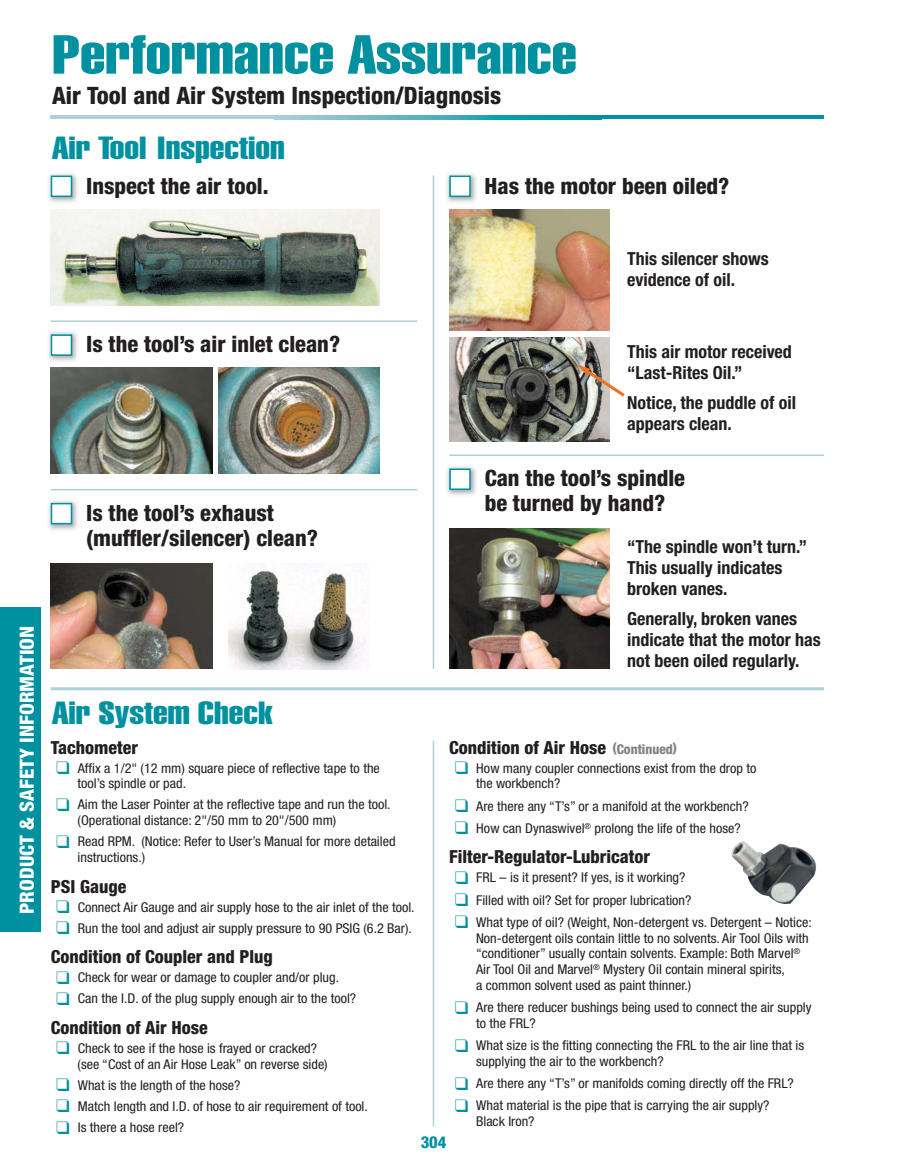
<style>
.page{position:relative;width:905px;height:1175px;background:#fff}
.page>*{position:absolute;margin:0;border:0;box-sizing:border-box;transform-origin:0 0}
.t1{font:54px "Helvetica Extra Compressed";color:#0091a1;scale:1.4 1}
.t2{font:31.5px "Helvetica Extra Compressed";color:#0091a1;scale:1.4 1}
.t3{font:800 condensed 24px "Helvetica Neue";color:#231f20}
.t4{font:800 condensed 22.5px/24.8px "Helvetica Neue";color:#231f20}
.t5{font:800 condensed 19.5px "Helvetica Neue";color:#fff;scale:1.05 1}
.t6{font:700 condensed 18px/21px "Helvetica Neue";color:#231f20}
.t7{font:800 condensed 18px "Helvetica Neue";color:#231f20}
.t8{font:800 condensed 16.5px "Helvetica Neue";color:#0091a1}
.t9{font:condensed 13.5px/15.8px "Helvetica Neue";color:#231f20;scale:1.05 1}
.s1{color:#0091a1}
.s2{font-size:13.5px;color:#808285}
</style>
<div class="page">
<img style="left:48px;top:173px;width:29px;height:29px">
<div style="left:52px;top:177px;width:19px;height:18px;background:#fff"></div>
<div style="left:51px;top:176px;width:21px;height:21px;border:2px solid #0091a1"></div>
<img style="left:447px;top:173px;width:29px;height:29px">
<div style="left:451px;top:177px;width:18px;height:18px;background:#fff"></div>
<div style="left:449px;top:176px;width:21px;height:21px;border:2px solid #0091a1"></div>
<img style="left:48px;top:332px;width:29px;height:29px">
<div style="left:52px;top:336px;width:19px;height:18px;background:#fff"></div>
<div style="left:51px;top:334px;width:21px;height:22px;border:2px solid #0091a1"></div>
<img style="left:447px;top:466px;width:29px;height:29px">
<div style="left:451px;top:470px;width:18px;height:18px;background:#fff"></div>
<div style="left:449px;top:468px;width:21px;height:22px;border:2px solid #0091a1"></div>
<img style="left:48px;top:501px;width:29px;height:29px">
<div style="left:52px;top:504px;width:19px;height:19px;background:#fff"></div>
<div style="left:51px;top:503px;width:21px;height:21px;border:2px solid #0091a1"></div>
<div style="left:0;top:608px;width:40px;height:324px;background:#0091a1"></div>
<hr style="left:51px;top:116px;width:773px;height:3px;background:#acd1d9">
<hr style="left:581px;top:116px;width:243px;height:3px;background:#0091a1">
<svg style="left:295px;top:116px;width:286px;height:3px"></svg>
<img style="left:51px;top:209px;width:328px;height:96px">
<hr style="left:449px;top:454px;width:375px;height:2px;background:#acd1d9">
<hr style="left:51px;top:489px;width:366px;height:1px;background:#acd1d9">
<hr style="left:51px;top:320px;width:366px;height:2px;background:#acd1d9">
<hr style="left:432px;top:175px;width:2px;height:494px;background:#acd1d9">
<hr style="left:432px;top:740px;width:2px;height:386px;background:#acd1d9">
<img style="left:51px;top:368px;width:161px;height:105px">
<img style="left:218px;top:368px;width:161px;height:105px">
<img style="left:51px;top:563px;width:161px;height:106px">
<img style="left:228px;top:570px;width:138px;height:99px">
<img style="left:449px;top:209px;width:161px;height:122px">
<img style="left:449px;top:337px;width:161px;height:104px">
<img style="left:449px;top:529px;width:161px;height:140px">
<svg style="left:577px;top:364px;width:48px;height:35px"></svg>
<img style="left:731px;top:841px;width:86px;height:63px">
<hr style="left:51px;top:687px;width:773px;height:3px;background:#acd1d9">
<h1 class="t1" style="left:52px;top:35px;width:376px">Performance Assurance</h1>
<h3 class="t3" style="left:52px;top:87px;width:450px">Air Tool and Air System Inspection/Diagnosis</h3>
<h2 class="t2" style="left:52px;top:136px;width:168px">Air Tool Inspection</h2>
<h3 class="t4" style="left:86px;top:175px;width:184px">Inspect the air tool.</h3>
<h3 class="t4" style="left:484px;top:175px;width:246px">Has the motor been oiled?</h3>
<h3 class="t6" style="left:627px;top:249px;width:143px">This silencer shows evidence of oil.</h3>
<h3 class="t5" style="left:20px;top:914px;width:276px;rotate:-90deg">PRODUCT &amp; SAFETY INFORMATION</h3>
<h3 class="t4" style="left:86px;top:334px;width:255px">Is the tool’s air inlet clean?</h3>
<h3 class="t4" style="left:86px;top:502px;width:233px">Is the tool’s exhaust (muffler/silencer) clean?</h3>
<h2 class="t2" style="left:52px;top:702px;width:159px">Air System Check</h2>
<h3 class="t7" style="left:51px;top:740px;width:89px">Tachometer</h3>
<p class="t9" style="left:78px;top:761px;width:289px;text-indent:-21px"><span class="s1">❑</span> Affix a 1/2" (12 mm) square piece of reflective tape to the tool’s spindle or pad.</p>
<p class="t9" style="left:78px;top:798px;width:299px;text-indent:-21px"><span class="s1">❑</span> Aim the Laser Pointer at the reflective tape and run the tool. (Operational distance: 2"/50 mm to 20"/500 mm)</p>
<p class="t9" style="left:78px;top:835px;width:304px;text-indent:-21px"><span class="s1">❑</span> Read RPM. (Notice: Refer to User’s Manual for more detailed instructions.)</p>
<h3 class="t7" style="left:51px;top:879px;width:77px">PSI Gauge</h3>
<p class="t9" style="left:56px;top:900px;width:343px"><span class="s1">❑</span> Connect Air Gauge and air supply hose to the air inlet of the tool.</p>
<p class="t9" style="left:56px;top:921px;width:340px"><span class="s1">❑</span> Run the tool and adjust air supply pressure to 90 PSIG (6.2 Bar).</p>
<h3 class="t7" style="left:51px;top:950px;width:223px">Condition of Coupler and Plug</h3>
<p class="t9" style="left:56px;top:970px;width:271px"><span class="s1">❑</span> Check for wear or damage to coupler and/or plug.</p>
<p class="t9" style="left:56px;top:991px;width:287px"><span class="s1">❑</span> Can the I.D. of the plug supply enough air to the tool?</p>
<h3 class="t7" style="left:51px;top:1021px;width:158px">Condition of Air Hose</h3>
<p class="t9" style="left:78px;top:1041px;width:240px;text-indent:-21px"><span class="s1">❑</span> Check to see if the hose is frayed or cracked? (see “Cost of an Air Hose Leak” on reverse side)</p>
<p class="t9" style="left:56px;top:1078px;width:177px"><span class="s1">❑</span> What is the length of the hose?</p>
<p class="t9" style="left:56px;top:1099px;width:298px"><span class="s1">❑</span> Match length and I.D. of hose to air requirement of tool.</p>
<p class="t9" style="left:56px;top:1120px;width:123px"><span class="s1">❑</span> Is there a hose reel?</p>
<h3 class="t6" style="left:627px;top:343px;width:166px">This air motor received “Last-Rites Oil.”</h3>
<h3 class="t6" style="left:627px;top:394px;width:170px">Notice, the puddle of oil appears clean.</h3>
<h3 class="t4" style="left:484px;top:468px;width:202px">Can the tool’s spindle be turned by hand?</h3>
<h3 class="t6" style="left:627px;top:537px;width:181px">“The spindle won’t turn.”<br>This usually indicates broken vanes.</h3>
<h3 class="t6" style="left:627px;top:609px;width:195px">Generally, broken vanes indicate that the motor has not been oiled regularly.</h3>
<h3 class="t7" style="left:449px;top:740px;width:229px">Condition of Air Hose <span class="s2">(Continued)</span></h3>
<p class="t9" style="left:476px;top:761px;width:268px;text-indent:-21px"><span class="s1">❑</span> How many coupler connections exist from the drop to the workbench?</p>
<p class="t9" style="left:454px;top:799px;width:281px"><span class="s1">❑</span> Are there any “T’s” or a manifold at the workbench?</p>
<p class="t9" style="left:454px;top:821px;width:274px"><span class="s1">❑</span> How can Dynaswivel<sup>®</sup> prolong the life of the hose?</p>
<h3 class="t7" style="left:449px;top:850px;width:202px">Filter-Regulator-Lubricator</h3>
<p class="t9" style="left:454px;top:870px;width:221px"><span class="s1">❑</span> FRL – is it present? If yes, is it working?</p>
<p class="t9" style="left:454px;top:893px;width:227px"><span class="s1">❑</span> Filled with oil? Set for proper lubrication?</p>
<p class="t9" style="left:476px;top:915px;width:321px;text-indent:-21px"><span class="s1">❑</span> What type of oil? (Weight, Non-detergent vs. Detergent – Notice:<br>Non-detergent oils contain little to no solvents. Air Tool Oils with “conditioner” usually contain solvents. Example: Both Marvel<sup>® </sup>Air Tool Oil and Marvel<sup>®</sup> Mystery Oil contain mineral spirits,<br>a common solvent used as paint thinner.)</p>
<p class="t9" style="left:476px;top:1000px;width:321px;text-indent:-21px"><span class="s1">❑</span> Are there reducer bushings being used to connect the air supply to the FRL?</p>
<p class="t9" style="left:476px;top:1038px;width:314px;text-indent:-21px"><span class="s1">❑</span> What size is the fitting connecting the FRL to the air line that is supplying the air to the workbench?</p>
<p class="t9" style="left:454px;top:1076px;width:324px"><span class="s1">❑</span> Are there any “T’s” or manifolds coming directly off the FRL?</p>
<p class="t9" style="left:476px;top:1098px;width:281px;text-indent:-21px"><span class="s1">❑</span> What material is the pipe that is carrying the air supply?<br>Black Iron?</p>
<p class="t8" style="left:420px;top:1136px;width:27px">304</p>
</div>
